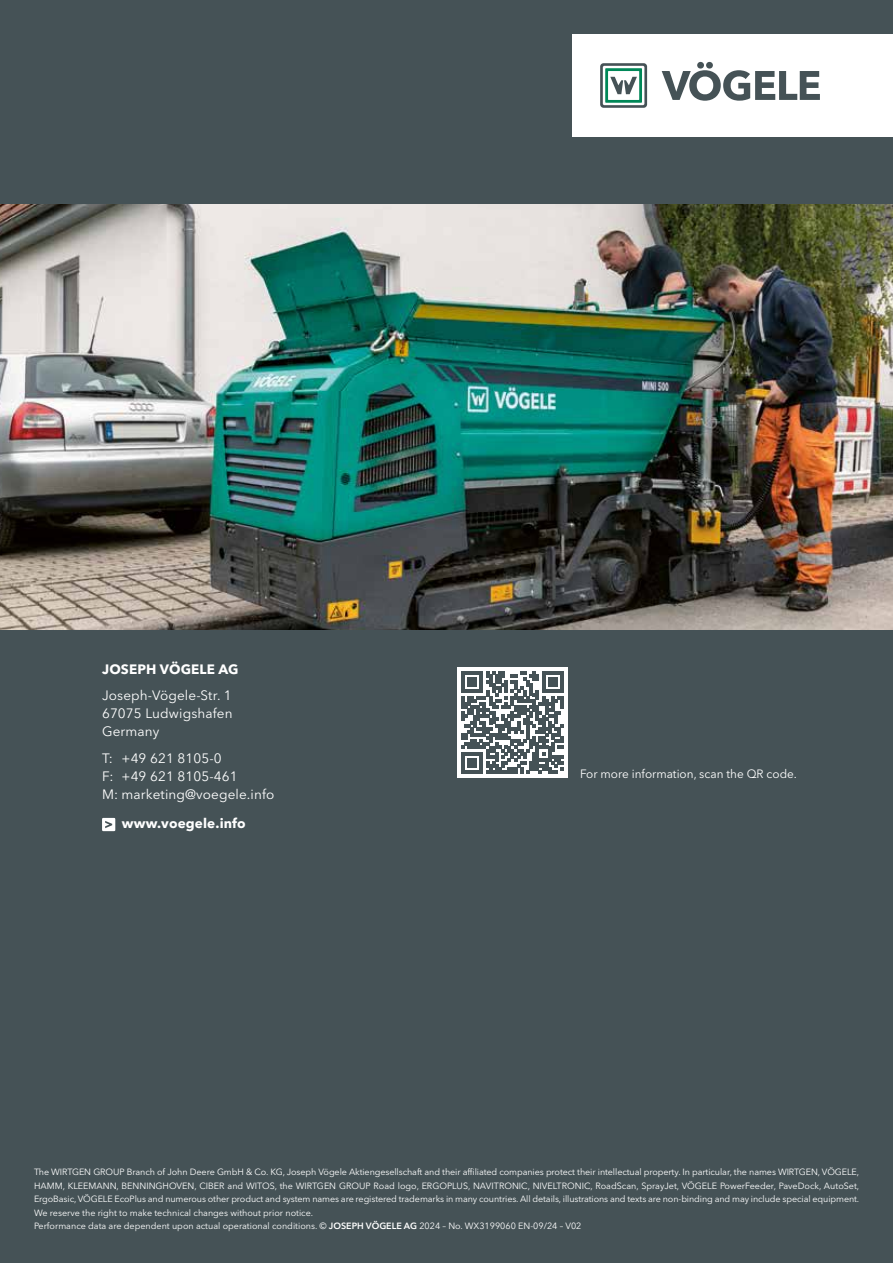
<style>
.page{position:relative;width:893px;height:1263px;background:#455256}
.page>*{position:absolute;margin:0;border:0;box-sizing:border-box;transform-origin:0 0}
.t1{font:13.5px/18px "Avenir Next LT Pro";letter-spacing:.01em;color:#fff;text-align:justify}
.t2{font:700 13.5px "Avenir Next LT Pro";letter-spacing:.01em;color:#fff}
.t3{font:12px "Avenir Next LT Pro";color:#fff}
.t4{font:9px/13.5px "Avenir Next LT Pro";letter-spacing:-.01em;color:#fff}
.s1{font-weight:600}
</style>
<div class="page">
<div style="left:572px;top:34px;width:321px;height:102px;background:#fff"></div>
<svg style="left:662px;top:62px;width:158px;height:39px"></svg>
<svg style="left:600px;top:63px;width:47px;height:45px"></svg>
<img style="left:0;top:204px;width:893px;height:425px">
<svg style="left:102px;top:818px;width:13px;height:13px"></svg>
<div style="left:457px;top:667px;width:111px;height:111px;background:#fff"></div>
<svg style="left:461px;top:671px;width:103px;height:103px"></svg>
<h1 class="t2" style="left:102px;top:661px;width:138px">JOSEPH VÖGELE AG</h1>
<h1 class="t1" style="left:102px;top:686px;width:132px">Joseph-Vögele-Str. 1<br>67075 Ludwigshafen Germany</h1>
<h1 class="t1" style="left:102px;top:749px;width:174px;text-align:left">T: +49 621 8105-0<br>F: +49 621 8105-461<br>M: marketing@voegele.info</h1>
<h1 class="t2" style="left:122px;top:815px;width:125px">www.voegele.info</h1>
<h2 class="t3" style="left:580px;top:767px;width:218px">For more information, scan the QR code.</h2>
<p class="t4" style="left:34px;top:1165px;width:827px">The WIRTGEN GROUP Branch of John Deere GmbH &amp; Co. KG, Joseph Vögele Aktiengesellschaft and their affiliated companies protect their intellectual property. In particular, the names WIRTGEN, VÖGELE, HAMM, KLEEMANN, BENNINGHOVEN, CIBER and WITOS, the WIRTGEN GROUP Road logo, ERGOPLUS, NAVITRONIC, NIVELTRONIC, RoadScan, SprayJet, VÖGELE PowerFeeder, PaveDock, AutoSet, ErgoBasic, VÖGELE EcoPlus and numerous other product and system names are registered trademarks in many countries. All details, illustrations and texts are non-binding and may include special equipment.<br>We reserve the right to make technical changes without prior notice.<br>Performance data are dependent upon actual operational conditions. © <span class="s1">JOSEPH VÖGELE AG</span> 2024 – No. WX3199060 EN-09/24 – V02</p>
</div>
